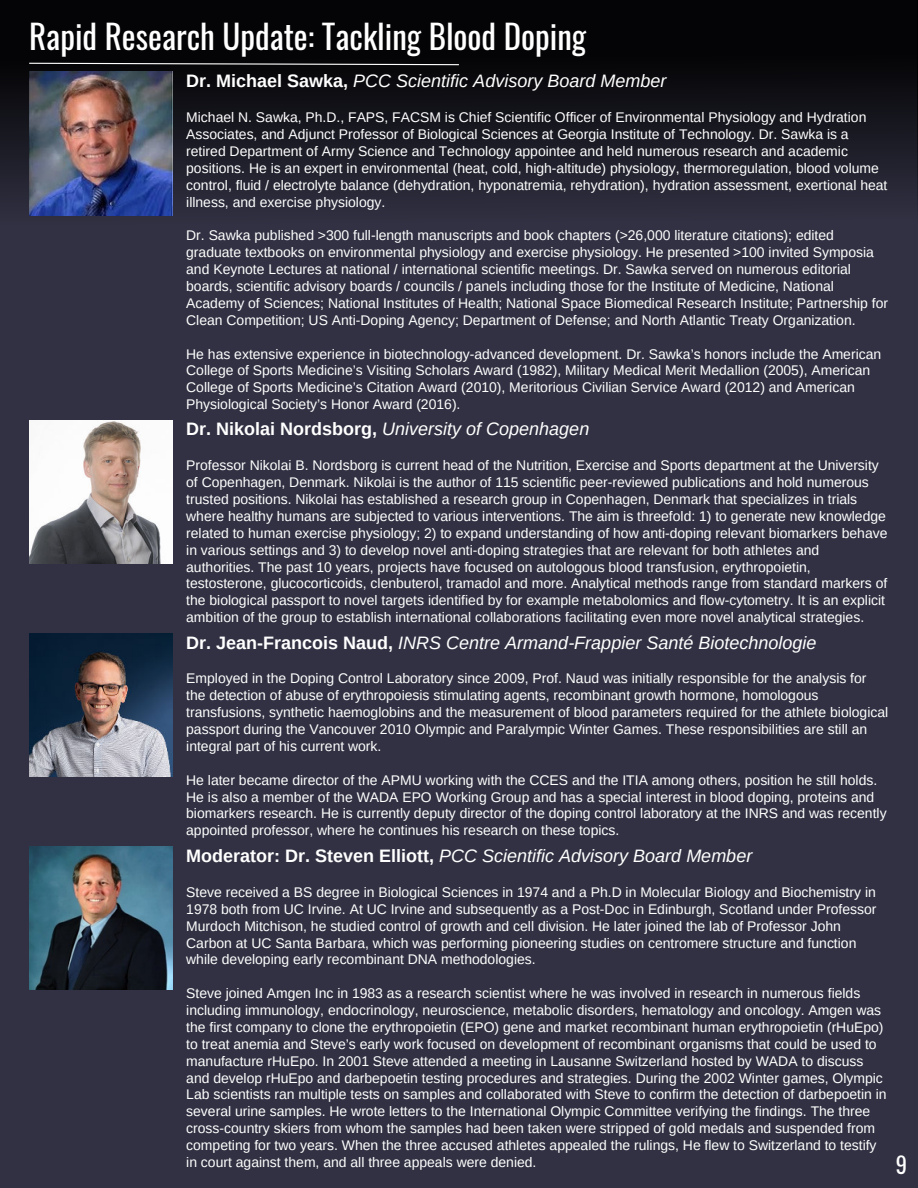
<style>
.page{position:relative;width:918px;height:1188px;background:#313143}
.page>*{position:absolute;margin:0;border:0;box-sizing:border-box;transform-origin:0 0}
.t1{font:33px "Oswald";color:#fff}
.t2{font:22.5px "Oswald";color:#fff}
.t3{font:italic 18px "Arimo";color:#fff}
.t4{font:13.95px/16.8px "Arimo";color:#fff}
.s1{font-weight:700;font-style:normal}
</style>
<div class="page">
<svg style="left:0;top:0;width:918px;height:517px"></svg>
<img style="left:29px;top:72px;width:143px;height:143px">
<svg style="left:28px;top:62px;width:432px;height:4px;background:#4b4b4d"></svg>
<img style="left:29px;top:420px;width:143px;height:143px">
<img style="left:29px;top:633px;width:143px;height:143px">
<img style="left:29px;top:847px;width:143px;height:143px">
<h1 class="t1" style="left:29px;top:7px;width:559px">Rapid Research Update: Tackling Blood Doping</h1>
<p class="t3" style="left:186px;top:69px;width:482px"><span class="s1">Dr. Michael Sawka,</span> PCC Scientific Advisory Board Member</p>
<p class="t4" style="left:186px;top:109px;width:703px">Michael N. Sawka, Ph.D., FAPS, FACSM is Chief Scientific Officer of Environmental Physiology and Hydration Associates, and Adjunct Professor of Biological Sciences at Georgia Institute of Technology. Dr. Sawka is a retired Department of Army Science and Technology appointee and held numerous research and academic positions. He is an expert in environmental (heat, cold, high-altitude) physiology, thermoregulation, blood volume control, fluid / electrolyte balance (dehydration, hyponatremia, rehydration), hydration assessment, exertional heat illness, and exercise physiology.</p>
<p class="t4" style="left:186px;top:227px;width:703px">Dr. Sawka published &gt;300 full-length manuscripts and book chapters (&gt;26,000 literature citations); edited graduate textbooks on environmental physiology and exercise physiology. He presented &gt;100 invited Symposia and Keynote Lectures at national / international scientific meetings. Dr. Sawka served on numerous editorial boards, scientific advisory boards / councils / panels including those for the Institute of Medicine, National Academy of Sciences; National Institutes of Health; National Space Biomedical Research Institute; Partnership for Clean Competition; US Anti-Doping Agency; Department of Defense; and North Atlantic Treaty Organization.</p>
<p class="t4" style="left:186px;top:345px;width:697px">He has extensive experience in biotechnology-advanced development. Dr. Sawka’s honors include the American College of Sports Medicine’s Visiting Scholars Award (1982), Military Medical Merit Medallion (2005), American College of Sports Medicine’s Citation Award (2010), Meritorious Civilian Service Award (2012) and American Physiological Society’s Honor Award (2016).</p>
<p class="t3" style="left:186px;top:417px;width:405px"><span class="s1">Dr. Nikolai Nordsborg,</span> University of Copenhagen</p>
<p class="t4" style="left:186px;top:457px;width:703px">Professor Nikolai B. Nordsborg is current head of the Nutrition, Exercise and Sports department at the University of Copenhagen, Denmark. Nikolai is the author of 115 scientific peer-reviewed publications and hold numerous trusted positions. Nikolai has established a research group in Copenhagen, Denmark that specializes in trials where healthy humans are subjected to various interventions. The aim is threefold: 1) to generate new knowledge related to human exercise physiology; 2) to expand understanding of how anti-doping relevant biomarkers behave in various settings and 3) to develop novel anti-doping strategies that are relevant for both athletes and authorities. The past 10 years, projects have focused on autologous blood transfusion, erythropoietin, testosterone, glucocorticoids, clenbuterol, tramadol and more. Analytical methods range from standard markers of the biological passport to novel targets identified by for example metabolomics and flow-cytometry. It is an explicit ambition of the group to establish international collaborations facilitating even more novel analytical strategies.</p>
<p class="t3" style="left:186px;top:630px;width:632px"><span class="s1">Dr. Jean-Francois Naud,</span> INRS Centre Armand-Frappier Santé Biotechnologie</p>
<p class="t4" style="left:186px;top:670px;width:704px">Employed in the Doping Control Laboratory since 2009, Prof. Naud was initially responsible for the analysis for the detection of abuse of erythropoiesis stimulating agents, recombinant growth hormone, homologous transfusions, synthetic haemoglobins and the measurement of blood parameters required for the athlete biological passport during the Vancouver 2010 Olympic and Paralympic Winter Games. These responsibilities are still an integral part of his current work.</p>
<p class="t4" style="left:186px;top:772px;width:702px">He later became director of the APMU working with the CCES and the ITIA among others, position he still holds.<br>He is also a member of the WADA EPO Working Group and has a special interest in blood doping, proteins and biomarkers research. He is currently deputy director of the doping control laboratory at the INRS and was recently appointed professor, where he continues his research on these topics.</p>
<p class="t3" style="left:186px;top:844px;width:568px"><span class="s1">Moderator: Dr. Steven Elliott,</span> PCC Scientific Advisory Board Member</p>
<p class="t4" style="left:186px;top:884px;width:692px">Steve received a BS degree in Biological Sciences in 1974 and a Ph.D in Molecular Biology and Biochemistry in 1978 both from UC Irvine. At UC Irvine and subsequently as a Post-Doc in Edinburgh, Scotland under Professor Murdoch Mitchison, he studied control of growth and cell division. He later joined the lab of Professor John Carbon at UC Santa Barbara, which was performing pioneering studies on centromere structure and function while developing early recombinant DNA methodologies.</p>
<p class="t4" style="left:186px;top:985px;width:702px">Steve joined Amgen Inc in 1983 as a research scientist where he was involved in research in numerous fields including immunology, endocrinology, neuroscience, metabolic disorders, hematology and oncology. Amgen was the first company to clone the erythropoietin (EPO) gene and market recombinant human erythropoietin (rHuEpo) to treat anemia and Steve’s early work focused on development of recombinant organisms that could be used to manufacture rHuEpo. In 2001 Steve attended a meeting in Lausanne Switzerland hosted by WADA to discuss and develop rHuEpo and darbepoetin testing procedures and strategies. During the 2002 Winter games, Olympic Lab scientists ran multiple tests on samples and collaborated with Steve to confirm the detection of darbepoetin in several urine samples. He wrote letters to the International Olympic Committee verifying the findings. The three cross-country skiers from whom the samples had been taken were stripped of gold medals and suspended from competing for two years. When the three accused athletes appealed the rulings, He flew to Switzerland to testify in court against them, and all three appeals were denied.</p>
<h2 class="t2" style="left:896px;top:1144px;width:13px">9</h2>
</div>
